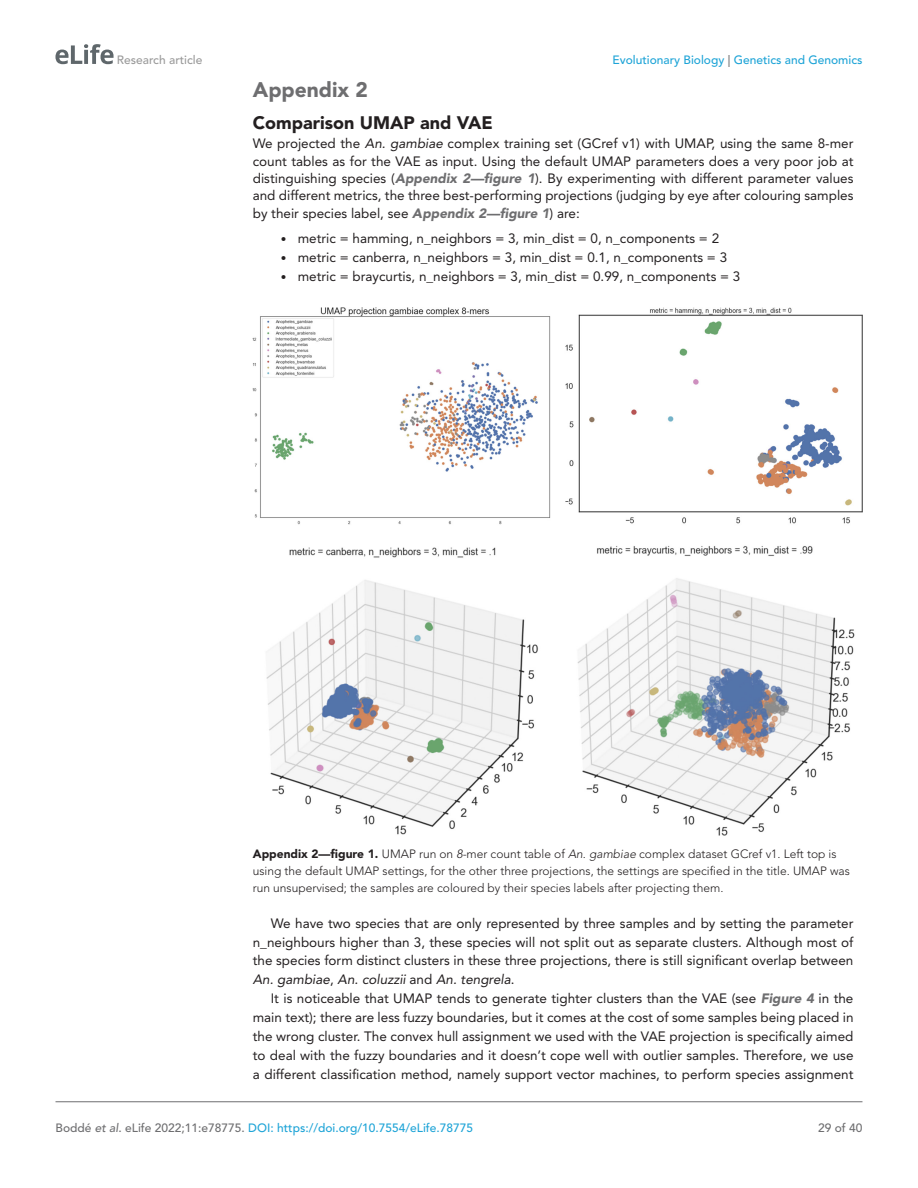
<style>
.page{position:relative;width:918px;height:1188px;background:#fff}
.page>*{position:absolute;margin:0;border:0;box-sizing:border-box;transform-origin:0 0}
.t1{font:900 21px "Avenir LT Std";color:#6e6e70}
.t2{font:900 18px "Avenir LT Std";color:#231f20}
.t3{font:13.5px/18.9px "Avenir LT Std";color:#231f20;text-align:justify}
.t4{font:300 12px/17.4px "Avenir LT Std";color:#231f20}
.t5{font:500 12px "Avenir LT Std";color:#1ea4d7}
.t6{font:500 12px "Avenir LT Std";color:#9a9a9a}
.t7{font:500 12px "Avenir LT Std";color:#6e6e70}
.s1{color:#6e6e70}
.s2{font-style:italic}
.s3{font-weight:900;font-style:italic;color:#6e6e70}
.s4{font-size:11.25px}
.s5{font-weight:900}
.s6{font-style:italic;color:#6e6e70}
</style>
<div class="page">
<svg style="left:55px;top:44px;width:59px;height:20px"></svg>
<hr style="left:56px;top:1101px;width:806px;height:1px;background:#6e6e70">
<img style="left:253px;top:307px;width:609px;height:529px">
<p class="t6" style="left:117px;top:53px;width:87px">Research article</p>
<p class="t5" style="left:612px;top:53px;width:252px">Evolutionary Biology <span class="s1">|</span> Genetics and Genomics</p>
<h1 class="t1" style="left:253px;top:77px;width:117px">Appendix 2</h1>
<h2 class="t2" style="left:253px;top:112px;width:242px">Comparison UMAP and VAE</h2>
<p class="t3" style="left:253px;top:135px;width:602px;line-height:17.4px">We projected the <span class="s2">An. gambiae</span> complex training set (GCref v1) with UMAP, using the same 8-mer count tables as for the VAE as input. Using the default UMAP parameters does a very poor job at distinguishing species (<span class="s3">Appendix 2—figure 1</span>). By experimenting with different parameter values and different metrics, the three best-performing projections (judging by eye after colouring samples by their species label, see <span class="s3">Appendix 2—figure 1</span>) are:</p>
<p class="t3" style="left:281px;top:229px;width:440px"><span class="s4">•</span> metric = hamming, n_neighbors = 3, min_dist = 0, n_components = 2</p>
<p class="t3" style="left:281px;top:248px;width:448px"><span class="s4">•</span> metric = canberra, n_neighbors = 3, min_dist = 0.1, n_components = 3</p>
<p class="t3" style="left:281px;top:267px;width:461px"><span class="s4">•</span> metric = braycurtis, n_neighbors = 3, min_dist = 0.99, n_components = 3</p>
<p class="t4" style="left:253px;top:845px;width:599px"><span class="s5">Appendix 2—figure 1.</span> UMAP run on <span class="s2">8-</span>mer count table of <span class="s2">An</span>. <span class="s2">gambiae</span> complex dataset GCref v1. Left top is using the default UMAP settings, for the other three projections, the settings are specified in the title. UMAP was run unsupervised; the samples are coloured by their species labels after projecting them.</p>
<p class="t3" style="left:253px;top:914px;width:602px;text-indent:18px">We have two species that are only represented by three samples and by setting the parameter n_neighbours higher than 3, these species will not split out as separate clusters. Although most of the species form distinct clusters in these three projections, there is still significant overlap between <span class="s2">An. gambiae</span>, <span class="s2">An. coluzzii</span> and <span class="s2">An. tengrela</span>.</p>
<p class="t3" style="left:253px;top:989px;width:602px;text-indent:18px">It is noticeable that UMAP tends to generate tighter clusters than the VAE (see <span class="s3">Figure 4</span> in the main text); there are less fuzzy boundaries, but it comes at the cost of some samples being placed in the wrong cluster. The convex hull assignment we used with the VAE projection is specifically aimed to deal with the fuzzy boundaries and it doesn’t cope well with outlier samples. Therefore, we use a different classification method, namely support vector machines, to perform species assignment</p>
<p class="t5" style="left:56px;top:1121px;width:419px"><span class="s1">Boddé</span> <span class="s6">et al</span><span class="s1">. eLife 2022;11:e78775.</span> DOI: https://doi.org/10.7554/eLife.78775</p>
<p class="t7" style="left:818px;top:1121px;width:46px">29 of 40</p>
</div>
